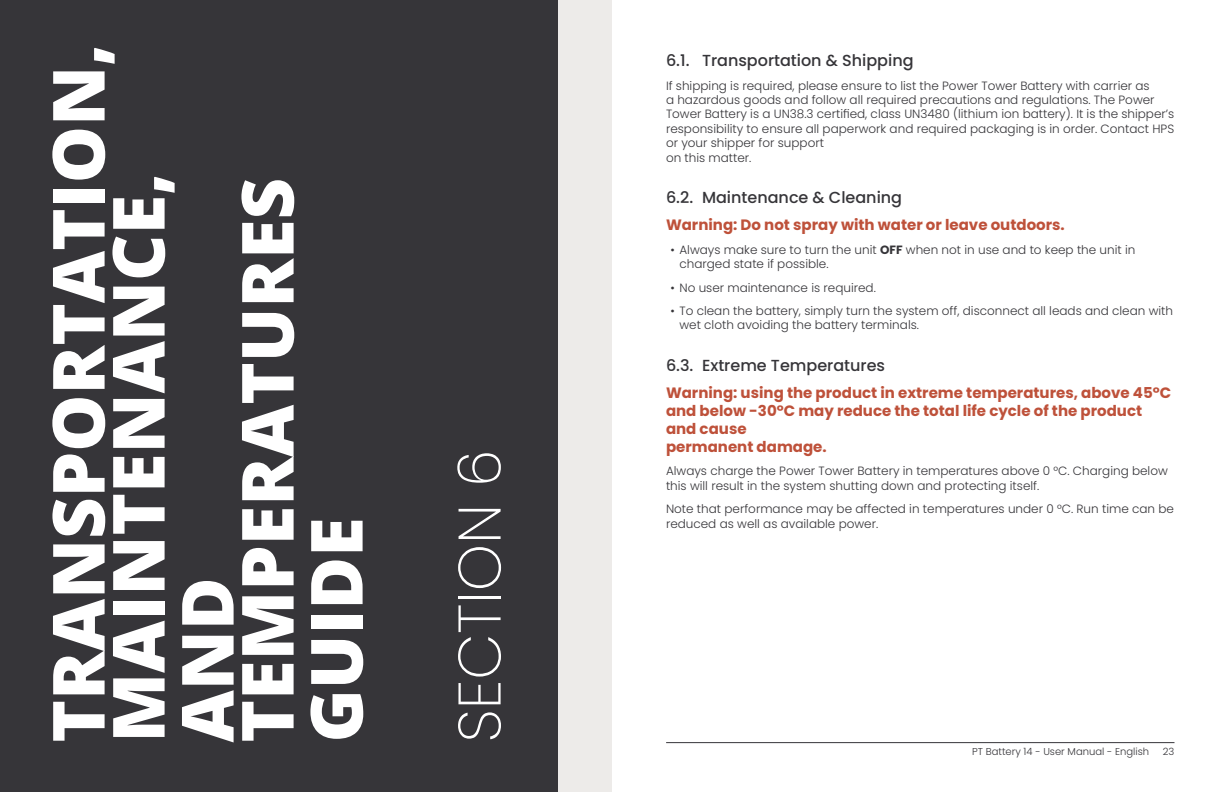
<style>
.page{position:relative;width:1224px;height:792px;background:#fff}
.page>*{position:absolute;margin:0;border:0;box-sizing:border-box;transform-origin:0 0}
.Section_header{font:800 72px/60px "Open Sans";color:#fff}
.paragraph{font:200 60px "Poppins";color:#fff}
.Sub_section_header_1{font:500 16px "Poppins";color:#363539}
.paragraph-2{font:700 15px/18px "Poppins";color:#be513a}
.paragraph-3{font:300 12px/14.4px "Poppins";color:#363539}
.t1{font:300 10px "Poppins";color:#363539}
.s1{font-weight:700}
</style>
<div class="page">
<hr style="left:666px;top:742px;width:508px;height:1px;background:#363539">
<div style="left:0;top:0;width:558px;height:792px;background:#363539"></div>
<div style="left:558px;top:0;width:54px;height:792px;background:#edebe9"></div>
<p class="Section_header" style="left:45px;top:742px;width:700px;rotate:-90deg">TRANSPORTATION,<br>MAINTENANCE,</p>
<p class="Section_header" style="left:174px;top:742px;width:566px;rotate:-90deg">AND<br>TEMPERATURES</p>
<p class="Section_header" style="left:303px;top:742px;width:227px;rotate:-90deg">GUIDE</p>
<p class="paragraph" style="left:445px;top:742px;width:294px;rotate:-90deg">SECTION 6</p>
<p class="Sub_section_header_1" style="left:666px;top:51px;width:249px">6.1. Transportation &amp; Shipping</p>
<p class="paragraph-3" style="left:666px;top:78px;width:510px">If shipping is required, please ensure to list the Power Tower Battery with carrier as<br>a hazardous goods and follow all required precautions and regulations. The Power Tower Battery is a UN38.3 certified, class UN3480 (lithium ion battery). It is the shipper’s responsibility to ensure all paperwork and required packaging is in order. Contact HPS or your shipper for support<br>on this matter.</p>
<p class="Sub_section_header_1" style="left:666px;top:189px;width:238px">6.2. Maintenance &amp; Cleaning</p>
<p class="paragraph-2" style="left:666px;top:216px;width:400px">Warning: Do not spray with water or leave outdoors.</p>
<p class="paragraph-3" style="left:680px;top:242px;width:457px;text-indent:-9px">• Always make sure to turn the unit <span class="s1">OFF</span> when not in use and to keep the unit in charged state if possible.</p>
<p class="paragraph-3" style="left:670px;top:280px;width:207px">• No user maintenance is required.</p>
<p class="paragraph-3" style="left:680px;top:304px;width:495px;text-indent:-9px">• To clean the battery, simply turn the system off, disconnect all leads and clean with wet cloth avoiding the battery terminals.</p>
<p class="Sub_section_header_1" style="left:666px;top:356px;width:221px">6.3. Extreme Temperatures</p>
<p class="paragraph-2" style="left:666px;top:384px;width:507px">Warning: using the product in extreme temperatures, above 45°C and below -30°C may reduce the total life cycle of the product and cause<br>permanent damage.</p>
<p class="paragraph-3" style="left:666px;top:464px;width:503px">Always charge the Power Tower Battery in temperatures above 0 °C. Charging below this will result in the system shutting down and protecting itself.</p>
<p class="paragraph-3" style="left:666px;top:502px;width:510px">Note that performance may be affected in temperatures under 0 °C. Run time can be reduced as well as available power.</p>
<p class="t1" style="left:972px;top:746px;width:179px">PT Battery 14 - User Manual - English</p>
<p class="t1" style="left:1163px;top:746px;width:13px">23</p>
</div>
